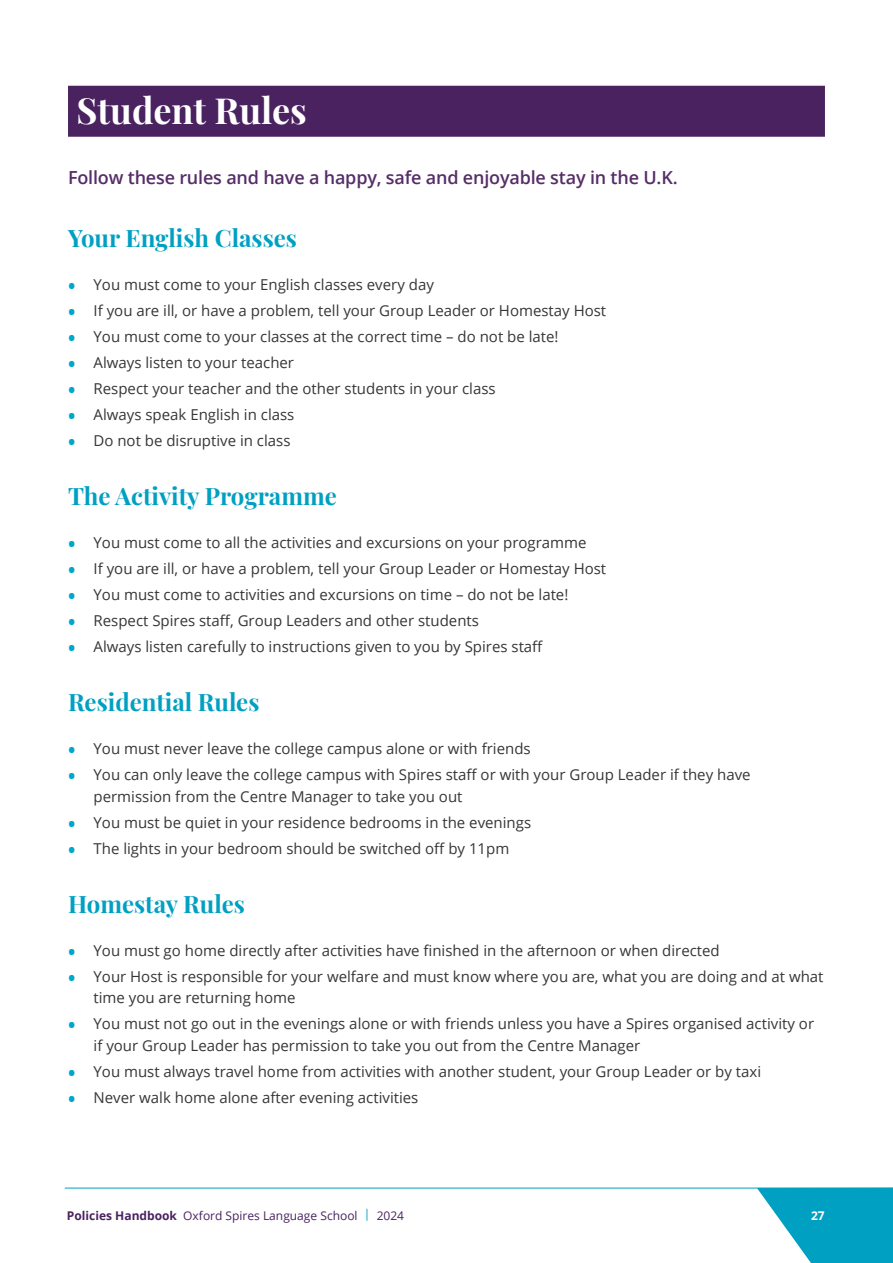
<style>
.page{position:relative;width:893px;height:1263px;background:#fff}
.page>*{position:absolute;margin:0;border:0;box-sizing:border-box;transform-origin:0 0}
.t1{font:700 36px "Playfair Display";color:#fff}
.t2{font:700 24px "Playfair Display";color:#00a0c2}
.t3{font:600 18px "Open Sans";letter-spacing:-.01em;color:#552d67}
.t4{font:15px/21.8px "Open Sans";color:#373636}
.t5{font:12px "Open Sans";color:#4a2260}
.t6{font:700 12px "Open Sans";color:#fff}
.s1{font-weight:700;font-size:19.5px;color:#00a7c8}
.s2{font-weight:700}
.s3{color:#00a0c2}
</style>
<div class="page">
<div style="left:68px;top:86px;width:757px;height:51px;background:#4a2260"></div>
<hr style="left:65px;top:1188px;width:828px;height:1px;background:#00a0c2">
<svg style="left:757px;top:1188px;width:136px;height:75px"></svg>
<h1 class="t1" style="left:77px;top:82px;width:232px">Student Rules</h1>
<p class="t3" style="left:68px;top:165px;width:611px">Follow these rules and have a happy, safe and enjoyable stay in the U.K.</p>
<h2 class="t2" style="left:68px;top:219px;width:230px">Your English Classes</h2>
<p class="t4" style="left:68px;top:273px;width:367px"><span class="s1">•</span> You must come to your English classes every day</p>
<p class="t4" style="left:68px;top:299px;width:540px"><span class="s1">•</span> If you are ill, or have a problem, tell your Group Leader or Homestay Host</p>
<p class="t4" style="left:68px;top:325px;width:492px"><span class="s1">•</span> You must come to your classes at the correct time – do not be late!</p>
<p class="t4" style="left:68px;top:351px;width:228px"><span class="s1">•</span> Always listen to your teacher</p>
<p class="t4" style="left:68px;top:377px;width:429px"><span class="s1">•</span> Respect your teacher and the other students in your class</p>
<p class="t4" style="left:68px;top:403px;width:228px"><span class="s1">•</span> Always speak English in class</p>
<p class="t4" style="left:68px;top:429px;width:224px"><span class="s1">•</span> Do not be disruptive in class</p>
<h2 class="t2" style="left:68px;top:477px;width:270px">The Activity Programme</h2>
<p class="t4" style="left:68px;top:531px;width:520px"><span class="s1">•</span> You must come to all the activities and excursions on your programme</p>
<p class="t4" style="left:68px;top:557px;width:540px"><span class="s1">•</span> If you are ill, or have a problem, tell your Group Leader or Homestay Host</p>
<p class="t4" style="left:68px;top:583px;width:502px"><span class="s1">•</span> You must come to activities and excursions on time – do not be late!</p>
<p class="t4" style="left:68px;top:609px;width:412px"><span class="s1">•</span> Respect Spires staff, Group Leaders and other students</p>
<p class="t4" style="left:68px;top:635px;width:477px"><span class="s1">•</span> Always listen carefully to instructions given to you by Spires staff</p>
<h2 class="t2" style="left:68px;top:683px;width:193px">Residential Rules</h2>
<p class="t4" style="left:68px;top:737px;width:464px"><span class="s1">•</span> You must never leave the college campus alone or with friends</p>
<p class="t4" style="left:94px;top:763px;width:659px;text-indent:-26px"><span class="s1">•</span> You can only leave the college campus with Spires staff or with your Group Leader if they have permission from the Centre Manager to take you out</p>
<p class="t4" style="left:68px;top:811px;width:465px"><span class="s1">•</span> You must be quiet in your residence bedrooms in the evenings</p>
<p class="t4" style="left:68px;top:837px;width:443px"><span class="s1">•</span> The lights in your bedroom should be switched off by 11pm</p>
<h2 class="t2" style="left:68px;top:885px;width:178px">Homestay Rules</h2>
<p class="t4" style="left:68px;top:939px;width:653px"><span class="s1">•</span> You must go home directly after activities have finished in the afternoon or when directed</p>
<p class="t4" style="left:94px;top:965px;width:731px;text-indent:-26px"><span class="s1">•</span> Your Host is responsible for your welfare and must know where you are, what you are doing and at what time you are returning home</p>
<p class="t4" style="left:94px;top:1013px;width:722px;text-indent:-26px"><span class="s1">•</span> You must not go out in the evenings alone or with friends unless you have a Spires organised activity or if your Group Leader has permission to take you out from the Centre Manager</p>
<p class="t4" style="left:68px;top:1060px;width:695px"><span class="s1">•</span> You must always travel home from activities with another student, your Group Leader or by taxi</p>
<p class="t4" style="left:68px;top:1086px;width:352px"><span class="s1">•</span> Never walk home alone after evening activities</p>
<p class="t5" style="left:67px;top:1207px;width:339px"><span class="s2">Policies Handbook</span> Oxford Spires Language School <span class="s3">|</span> 2024</p>
<p class="t6" style="left:811px;top:1207px;width:15px">27</p>
</div>
